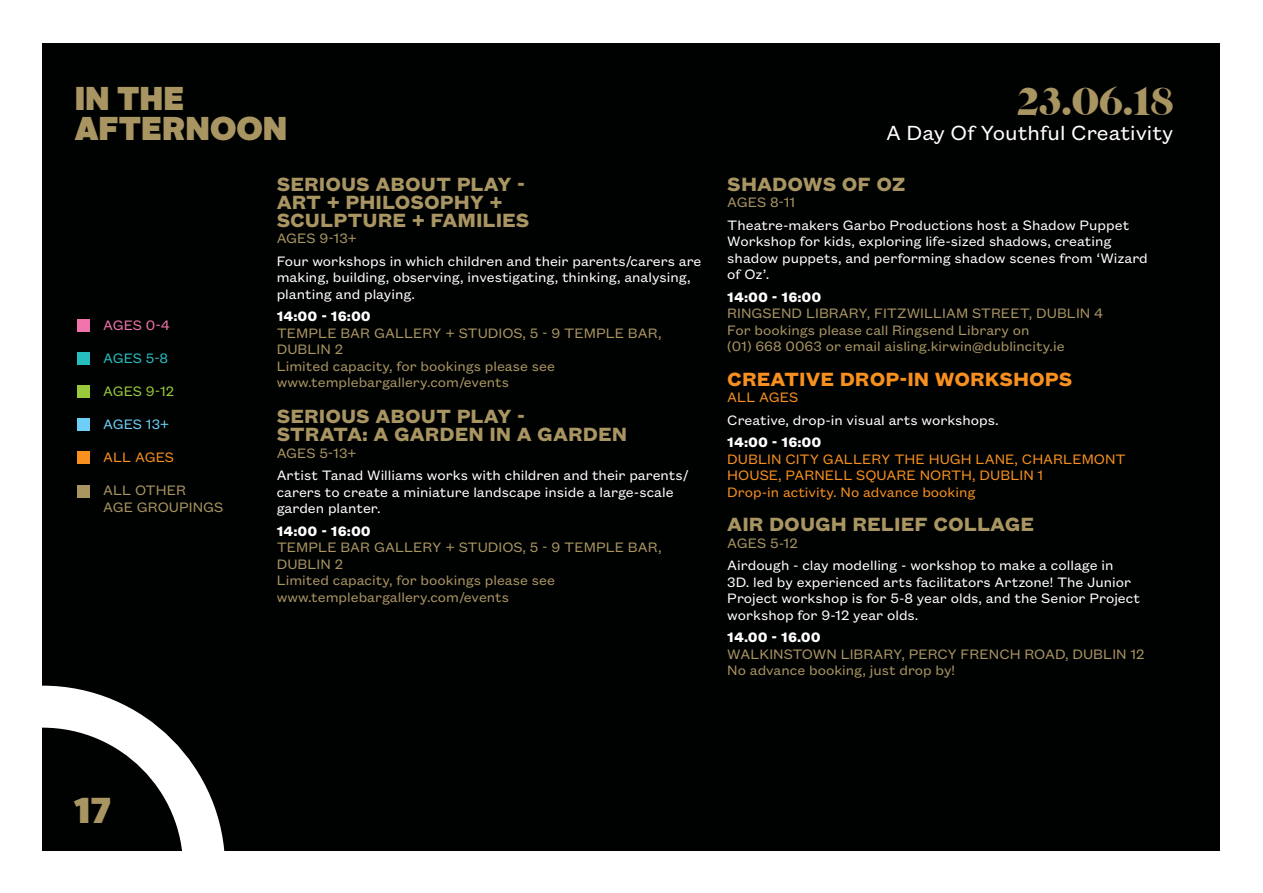
<style>
.page{position:relative;width:1263px;height:893px;background:#fff}
.page>*{position:absolute;margin:0;border:0;box-sizing:border-box;transform-origin:0 0}
.t1{font:40.8px "Caslon Graphique EF";color:#a99562}
.t2{font:900 36px "Alright Sans";color:#a99562}
.t3{font:900 33px "Alright Sans";color:#a99562}
.t4{font:22.5px "Founders Grotesk Text";color:#fff}
.t5{font:700 21px/18px "Founders Grotesk Text";color:#a99562}
.t6{font:700 21px "Founders Grotesk Text";color:#f7901e}
.t7{font:15px/16.5px "Founders Grotesk Text";color:#fff}
.t8{font:15px/16.5px "Founders Grotesk Text";color:#a99562}
.t9{font:15px/16.5px "Founders Grotesk Text";color:#f7901e}
.t10{font:700 15px "Founders Grotesk Text";color:#fff}
.t11{font:15px "Founders Grotesk Text";letter-spacing:-.005em;color:#9aca3c}
.t12{font:15px "Founders Grotesk Text";color:#f173ac}
.t13{font:15px "Founders Grotesk Text";color:#27bdbe}
.t14{font:15px "Founders Grotesk Text";letter-spacing:-.005em;color:#6dcff6}
</style>
<div class="page">
<div style="left:43px;top:43px;width:1177px;height:807px;background:#000101"></div>
<svg style="left:42px;top:686px;width:183px;height:165px"></svg>
<div style="left:77px;top:319px;width:13px;height:13px;background:#f173ac"></div>
<div style="left:77px;top:352px;width:13px;height:13px;background:#27bdbe"></div>
<div style="left:77px;top:385px;width:13px;height:13px;background:#9aca3c"></div>
<div style="left:77px;top:418px;width:13px;height:13px;background:#6dcff6"></div>
<div style="left:77px;top:452px;width:13px;height:12px;background:#f7901e"></div>
<div style="left:77px;top:485px;width:13px;height:12px;background:#a99562"></div>
<h3 class="t3" style="left:75px;top:75px;width:111px">IN THE</h3>
<h1 class="t1" style="left:1017px;top:79px;width:157px">23.06.18</h1>
<h3 class="t3" style="left:75px;top:105px;width:214px">AFTERNOON</h3>
<h3 class="t4" style="left:886px;top:117px;width:289px">A Day Of Youthful Creativity</h3>
<p class="t12" style="left:103px;top:315px;width:68px">AGES 0-4</p>
<p class="t13" style="left:103px;top:348px;width:67px">AGES 5-8</p>
<p class="t11" style="left:103px;top:381px;width:73px">AGES 9-12</p>
<p class="t14" style="left:103px;top:414px;width:68px">AGES 13+</p>
<p class="t9" style="left:103px;top:448px;width:72px">ALL AGES</p>
<p class="t8" style="left:103px;top:481px;width:122px">ALL OTHER<br>AGE GROUPINGS</p>
<h2 class="t2" style="left:74px;top:784px;width:38px">17</h2>
<h3 class="t5" style="left:277px;top:173px;width:254px">SERIOUS ABOUT PLAY -<br>ART + PHILOSOPHY +<br>SCULPTURE + FAMILIES</h3>
<p class="t8" style="left:277px;top:229px;width:82px">AGES 9-13+</p>
<p class="t7" style="left:277px;top:251px;width:426px">Four workshops in which children and their parents/carers are making, building, observing, investigating, thinking, analysing, planting and playing.</p>
<p class="t10" style="left:277px;top:306px;width:96px">14:00 - 16:00</p>
<p class="t8" style="left:277px;top:323px;width:386px">TEMPLE BAR GALLERY + STUDIOS, 5 - 9 TEMPLE BAR, DUBLIN 2<br>Limited capacity, for bookings please see www.templebargallery.com/events</p>
<h3 class="t5" style="left:277px;top:406px;width:352px">SERIOUS ABOUT PLAY -<br>STRATA: A GARDEN IN A GARDEN</h3>
<p class="t8" style="left:277px;top:443px;width:82px">AGES 5-13+</p>
<p class="t7" style="left:277px;top:466px;width:413px">Artist Tanad Williams works with children and their parents/ carers to create a miniature landscape inside a large-scale garden planter.</p>
<p class="t10" style="left:277px;top:520px;width:96px">14:00 - 16:00</p>
<p class="t8" style="left:277px;top:538px;width:386px">TEMPLE BAR GALLERY + STUDIOS, 5 - 9 TEMPLE BAR, DUBLIN 2<br>Limited capacity, for bookings please see www.templebargallery.com/events</p>
<h3 class="t5" style="left:727px;top:173px;width:180px">SHADOWS OF OZ</h3>
<p class="t8" style="left:727px;top:193px;width:70px">AGES 8-11</p>
<p class="t7" style="left:727px;top:215px;width:422px">Theatre-makers Garbo Productions host a Shadow Puppet Workshop for kids, exploring life-sized shadows, creating shadow puppets, and performing shadow scenes from ‘Wizard of Oz’.</p>
<p class="t10" style="left:727px;top:286px;width:96px">14:00 - 16:00</p>
<p class="t8" style="left:727px;top:304px;width:377px">RINGSEND LIBRARY, FITZWILLIAM STREET, DUBLIN 4<br>For bookings please call Ringsend Library on<br>(01) 668 0063 or email aisling.kirwin@dublincity.ie</p>
<h3 class="t6" style="left:727px;top:364px;width:347px">CREATIVE DROP-IN WORKSHOPS</h3>
<p class="t9" style="left:727px;top:388px;width:72px">ALL AGES</p>
<p class="t7" style="left:727px;top:410px;width:273px">Creative, drop-in visual arts workshops.</p>
<p class="t10" style="left:727px;top:432px;width:96px">14:00 - 16:00</p>
<p class="t9" style="left:727px;top:449px;width:400px">DUBLIN CITY GALLERY THE HUGH LANE, CHARLEMONT<br>HOUSE, PARNELL SQUARE NORTH, DUBLIN 1<br>Drop-in activity. No advance booking</p>
<h3 class="t5" style="left:727px;top:514px;width:308px">AIR DOUGH RELIEF COLLAGE</h3>
<p class="t8" style="left:727px;top:533px;width:72px">AGES 5-12</p>
<p class="t7" style="left:727px;top:556px;width:414px">Airdough - clay modelling - workshop to make a collage in<br>3D. led by experienced arts facilitators Artzone! The Junior Project workshop is for 5-8 year olds, and the Senior Project workshop for 9-12 year olds.</p>
<p class="t10" style="left:727px;top:627px;width:95px">14.00 - 16.00</p>
<p class="t8" style="left:727px;top:644px;width:419px">WALKINSTOWN LIBRARY, PERCY FRENCH ROAD, DUBLIN 12<br>No advance booking, just drop by!</p>
</div>
